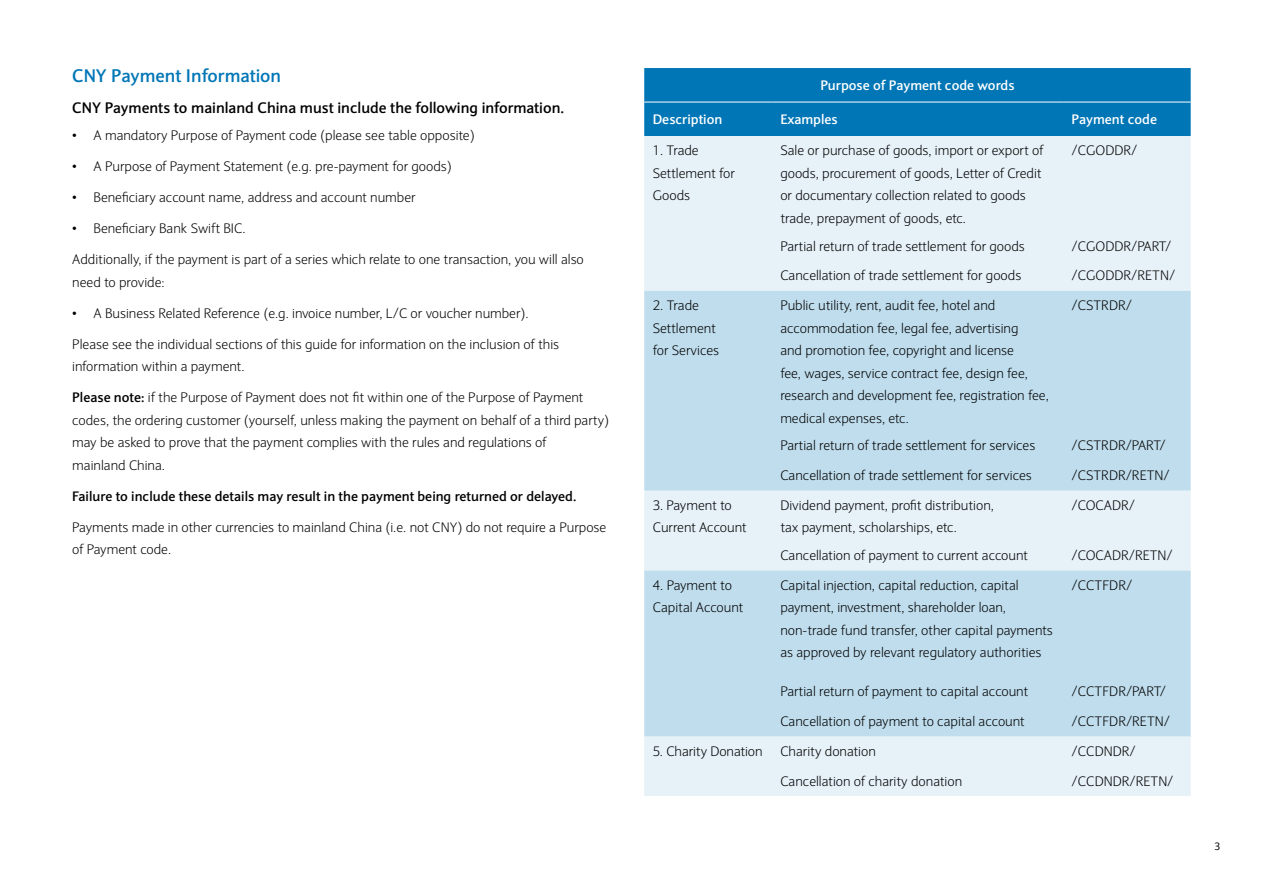
<style>
.page{position:relative;width:1263px;height:893px;background:#fff}
.page>*{position:absolute;margin:0;border:0;box-sizing:border-box;transform-origin:0 0}
.t1{font:700 18px "Expert Sans";color:#0076b6}
.t2{font:700 15px "Expert Sans";color:#000}
.t3{font:300 13.5px/22.5px "Expert Sans";color:#000}
.t4{font:700 13.5px "Expert Sans";color:#000}
.t5{font:700 13.5px "Expert Sans";color:#fff}
.t6{font:10.5px "Expert Sans";color:#000}
.s1{font-weight:700}
</style>
<div class="page">
<div style="left:644px;top:68px;width:547px;height:68px;background:#0076b6"></div>
<div style="left:644px;top:136px;width:547px;height:660px;background:#e6f1f8"></div>
<svg style="left:644px;top:291px;width:547px;height:445px;background:#c6e0ee"></svg>
<hr style="left:644px;top:102px;width:128px;height:1px;background:#fff">
<hr style="left:772px;top:102px;width:291px;height:1px;background:#fff">
<hr style="left:1063px;top:102px;width:128px;height:1px;background:#fff">
<h1 class="t1" style="left:72px;top:64px;width:210px">CNY Payment Information</h1>
<p class="t2" style="left:72px;top:98px;width:493px">CNY Payments to mainland China must include the following information.</p>
<p class="t3" style="left:72px;top:124px;width:404px">• A mandatory Purpose of Payment code (please see table opposite)</p>
<p class="t3" style="left:72px;top:155px;width:381px">• A Purpose of Payment Statement (e.g. pre-payment for goods)</p>
<p class="t3" style="left:72px;top:186px;width:345px">• Beneficiary account name, address and account number</p>
<p class="t3" style="left:72px;top:217px;width:175px">• Beneficiary Bank Swift BIC.</p>
<p class="t3" style="left:72px;top:248px;width:513px">Additionally, if the payment is part of a series which relate to one transaction, you will also need to provide:</p>
<p class="t3" style="left:72px;top:302px;width:458px">• A Business Related Reference (e.g. invoice number, L/C or voucher number).</p>
<p class="t3" style="left:72px;top:333px;width:488px">Please see the individual sections of this guide for information on the inclusion of this information within a payment.</p>
<p class="t3" style="left:72px;top:386px;width:538px"><span class="s1">Please note:</span> if the Purpose of Payment does not fit within one of the Purpose of Payment codes, the ordering customer (yourself, unless making the payment on behalf of a third party) may be asked to prove that the payment complies with the rules and regulations of<br>mainland China.</p>
<p class="t4" style="left:72px;top:487px;width:506px">Failure to include these details may result in the payment being returned or delayed.</p>
<p class="t3" style="left:72px;top:516px;width:536px">Payments made in other currencies to mainland China (i.e. not CNY) do not require a Purpose of Payment code.</p>
<p class="t5" style="left:820px;top:77px;width:196px">Purpose of Payment code words</p>
<p class="t5" style="left:653px;top:111px;width:71px">Description</p>
<p class="t5" style="left:780px;top:111px;width:59px">Examples</p>
<p class="t5" style="left:1072px;top:111px;width:87px">Payment code</p>
<p class="t3" style="left:653px;top:139px;width:84px">1. Trade<br>Settlement for<br>Goods</p>
<p class="t3" style="left:780px;top:139px;width:265px">Sale or purchase of goods, import or export of goods, procurement of goods, Letter of Credit or documentary collection related to goods trade, prepayment of goods, etc.</p>
<p class="t3" style="left:1072px;top:139px;width:67px">/CGODDR/</p>
<p class="t3" style="left:780px;top:234px;width:246px">Partial return of trade settlement for goods</p>
<p class="t3" style="left:1072px;top:234px;width:101px">/CGODDR/PART/</p>
<p class="t3" style="left:780px;top:264px;width:243px">Cancellation of trade settlement for goods</p>
<p class="t3" style="left:1072px;top:264px;width:105px">/CGODDR/RETN/</p>
<p class="t3" style="left:653px;top:294px;width:68px">2. Trade<br>Settlement for Services</p>
<p class="t3" style="left:780px;top:294px;width:270px">Public utility, rent, audit fee, hotel and accommodation fee, legal fee, advertising<br>and promotion fee, copyright and license<br>fee, wages, service contract fee, design fee, research and development fee, registration fee, medical expenses, etc.</p>
<p class="t3" style="left:1072px;top:294px;width:62px">/CSTRDR/</p>
<p class="t3" style="left:780px;top:434px;width:257px">Partial return of trade settlement for services</p>
<p class="t3" style="left:1072px;top:434px;width:96px">/CSTRDR/PART/</p>
<p class="t3" style="left:780px;top:464px;width:253px">Cancellation of trade settlement for services</p>
<p class="t3" style="left:1072px;top:464px;width:100px">/CSTRDR/RETN/</p>
<p class="t3" style="left:653px;top:494px;width:95px">3. Payment to<br>Current Account</p>
<p class="t3" style="left:780px;top:494px;width:215px">Dividend payment, profit distribution, tax payment, scholarships, etc.</p>
<p class="t3" style="left:1072px;top:494px;width:65px">/COCADR/</p>
<p class="t3" style="left:780px;top:544px;width:249px">Cancellation of payment to current account</p>
<p class="t3" style="left:1072px;top:544px;width:103px">/COCADR/RETN/</p>
<p class="t3" style="left:653px;top:574px;width:92px">4. Payment to<br>Capital Account</p>
<p class="t3" style="left:780px;top:574px;width:274px">Capital injection, capital reduction, capital payment, investment, shareholder loan, non-trade fund transfer, other capital payments as approved by relevant regulatory authorities</p>
<p class="t3" style="left:1072px;top:574px;width:62px">/CCTFDR/</p>
<p class="t3" style="left:780px;top:680px;width:249px">Partial return of payment to capital account</p>
<p class="t3" style="left:1072px;top:680px;width:96px">/CCTFDR/PART/</p>
<p class="t3" style="left:780px;top:710px;width:246px">Cancellation of payment to capital account</p>
<p class="t3" style="left:1072px;top:710px;width:100px">/CCTFDR/RETN/</p>
<p class="t3" style="left:653px;top:740px;width:111px">5. Charity Donation</p>
<p class="t3" style="left:780px;top:740px;width:97px">Charity donation</p>
<p class="t3" style="left:1072px;top:740px;width:66px">/CCDNDR/</p>
<p class="t3" style="left:780px;top:769px;width:183px">Cancellation of charity donation</p>
<p class="t3" style="left:1072px;top:769px;width:103px">/CCDNDR/RETN/</p>
<p class="t6" style="left:1214px;top:840px;width:7px">3</p>
</div>
